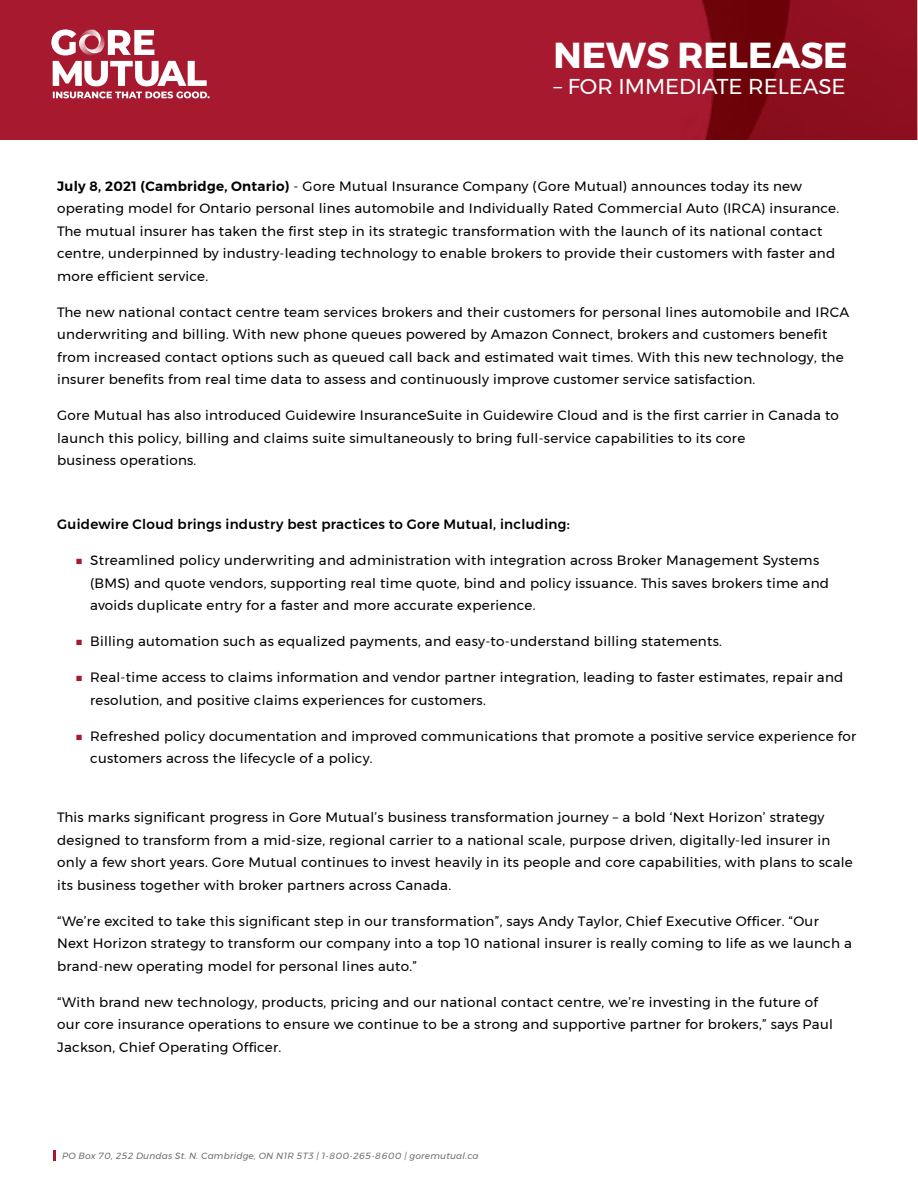
<style>
.page{position:relative;width:918px;height:1188px;background:#fff}
.page>*{position:absolute;margin:0;border:0;box-sizing:border-box;transform-origin:0 0}
.t1{font:700 36px "Montserrat";color:#fff}
.t2{font:21.45px "Montserrat";color:#fff}
.t3{font:13.5px/22.5px "Montserrat";letter-spacing:.02em;color:#000}
.t4{font:500 13.5px "Montserrat";letter-spacing:.02em;color:#000}
.t5{font:italic 9px "Montserrat";letter-spacing:.02em;color:#706f6d}
.s1{font-weight:600}
.s2{font-weight:700;color:#a6192e}
</style>
<div class="page">
<svg style="left:53px;top:1150px;width:3px;height:11px"></svg>
<div style="left:1px;top:0;width:916px;height:139px;background:#a6192e"></div>
<img style="left:701px;top:0;width:217px;height:139px">
<svg style="left:51px;top:29px;width:159px;height:69px"></svg>
<h1 class="t1" style="left:554px;top:26px;width:296px">NEWS RELEASE</h1>
<h2 class="t2" style="left:554px;top:70px;width:294px">– FOR IMMEDIATE RELEASE</h2>
<p class="t3" style="left:57px;top:174px;width:784px"><span class="s1">July 8, 2021 (Cambridge, Ontario)</span> - Gore Mutual Insurance Company (Gore Mutual) announces today its new operating model for Ontario personal lines automobile and Individually Rated Commercial Auto (IRCA) insurance.<br>The mutual insurer has taken the first step in its strategic transformation with the launch of its national contact centre, underpinned by industry-leading technology to enable brokers to provide their customers with faster and more efficient service.</p>
<p class="t3" style="left:57px;top:300px;width:794px">The new national contact centre team services brokers and their customers for personal lines automobile and IRCA underwriting and billing. With new phone queues powered by Amazon Connect, brokers and customers benefit from increased contact options such as queued call back and estimated wait times. With this new technology, the insurer benefits from real time data to assess and continuously improve customer service satisfaction.</p>
<p class="t3" style="left:57px;top:404px;width:783px">Gore Mutual has also introduced Guidewire InsuranceSuite in Guidewire Cloud and is the first carrier in Canada to launch this policy, billing and claims suite simultaneously to bring full-service capabilities to its core<br>business operations.</p>
<p class="t4" style="left:57px;top:514px;width:514px">Guidewire Cloud brings industry best practices to Gore Mutual, including:</p>
<p class="t3" style="left:90px;top:549px;width:740px;text-indent:-15px"><span class="s2">■</span> Streamlined policy underwriting and administration with integration across Broker Management Systems (BMS) and quote vendors, supporting real time quote, bind and policy issuance. This saves brokers time and avoids duplicate entry for a faster and more accurate experience.</p>
<p class="t3" style="left:75px;top:630px;width:648px"><span class="s2">■</span> Billing automation such as equalized payments, and easy-to-understand billing statements.</p>
<p class="t3" style="left:90px;top:666px;width:755px;text-indent:-15px"><span class="s2">■</span> Real-time access to claims information and vendor partner integration, leading to faster estimates, repair and resolution, and positive claims experiences for customers.</p>
<p class="t3" style="left:90px;top:724px;width:768px;text-indent:-15px"><span class="s2">■</span> Refreshed policy documentation and improved communications that promote a positive service experience for customers across the lifecycle of a policy.</p>
<p class="t3" style="left:57px;top:806px;width:797px">This marks significant progress in Gore Mutual’s business transformation journey – a bold ‘Next Horizon’ strategy designed to transform from a mid-size, regional carrier to a national scale, purpose driven, digitally-led insurer in only a few short years. Gore Mutual continues to invest heavily in its people and core capabilities, with plans to scale its business together with broker partners across Canada.</p>
<p class="t3" style="left:57px;top:910px;width:796px">“We’re excited to take this significant step in our transformation”, says Andy Taylor, Chief Executive Officer. “Our<br>Next Horizon strategy to transform our company into a top 10 national insurer is really coming to life as we launch a brand-new operating model for personal lines auto.”</p>
<p class="t3" style="left:57px;top:991px;width:777px">“With brand new technology, products, pricing and our national contact centre, we’re investing in the future of our core insurance operations to ensure we continue to be a strong and supportive partner for brokers,” says Paul<br>Jackson, Chief Operating Officer.</p>
<p class="t5" style="left:62px;top:1149px;width:418px">PO Box 70, 252 Dundas St. N. Cambridge, ON N1R 5T3 | 1-800-265-8600 | goremutual.ca</p>
</div>
